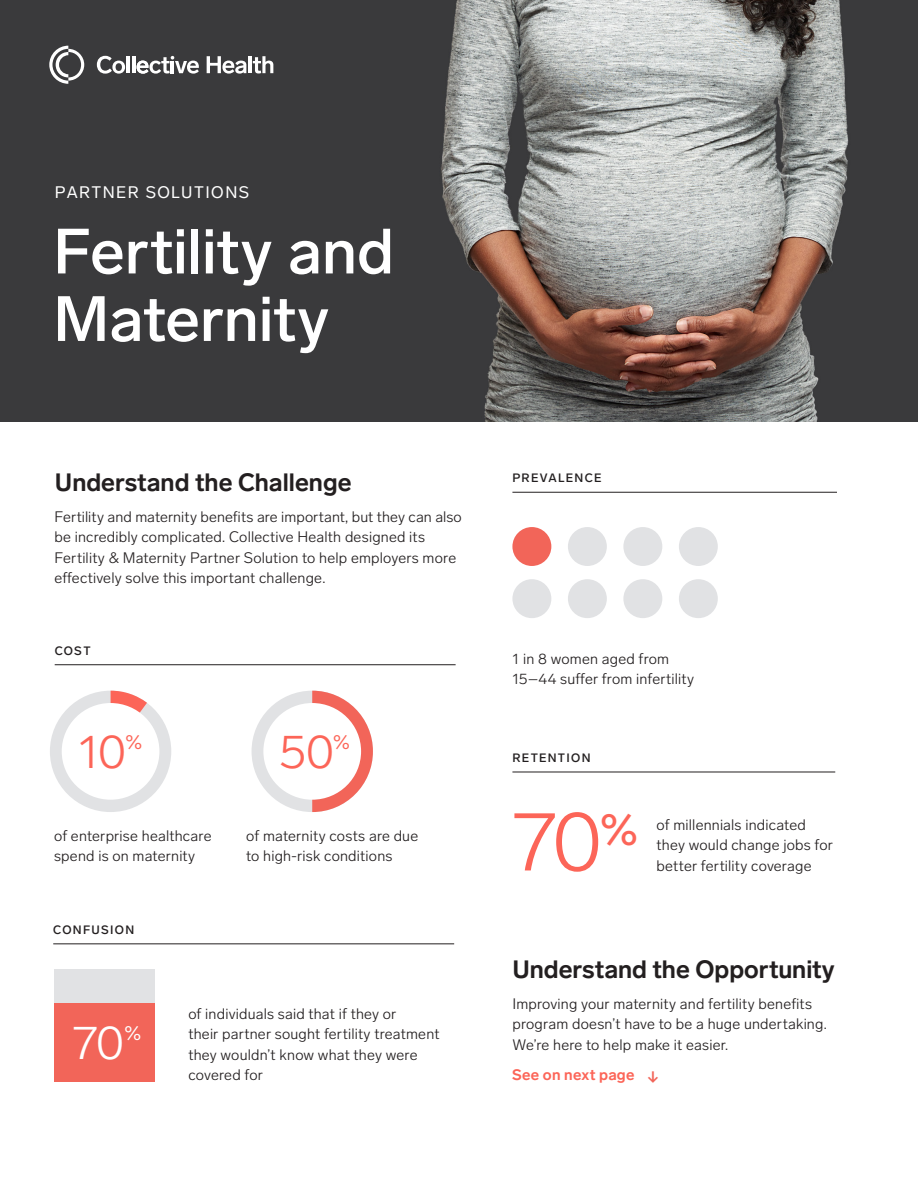
<style>
.page{position:relative;width:918px;height:1188px;background:#fff}
.page>*{position:absolute;margin:0;border:0;box-sizing:border-box;transform-origin:0 0}
.Header_1{font:300 84px "Lab Grotesque";color:#fc6558}
.Header_1-2{font:500 63px/67.5px "Lab Grotesque";letter-spacing:-.005em;color:#fff}
.Header_1-3{font:300 47.25px "Lab Grotesque";color:#fc6558}
.Header_1-4{font:300 47.25px "Lab Grotesque";color:#fff}
.Header_1-5{font:500 45px "Lab Grotesque";color:#fc6558}
.Large_Header{font:700 24.75px "Lab Grotesque";color:#231f20}
.Header_1-6{font:20.25px "Lab Grotesque";color:#fc6558}
.Header_1-7{font:20.25px "Lab Grotesque";color:#fff}
.Header_1-8{font:16.5px "Lab Grotesque";letter-spacing:.08em;color:#fff}
.Body{font:300 15px/20.2px "Lab Grotesque";letter-spacing:.01em;color:#231f20}
.Body-2{font:700 15px "Lab Grotesque";letter-spacing:.02em;color:#fc6558}
.Body-3{font:700 15px "Lab Grotesque";color:#f26559}
.All_Caps_Subhead{font:500 12px "Lab Grotesque";letter-spacing:.11em;color:#231f20}
</style>
<div class="page">
<img style="left:0;top:0;width:918px;height:421px">
<hr style="left:512px;top:492px;width:325px;height:1px;background:#231f20">
<hr style="left:55px;top:664px;width:401px;height:1px;background:#231f20">
<div style="left:50px;top:691px;width:121px;height:121px;background:#e1e2e4;border-radius:50%"></div>
<svg style="left:111px;top:691px;width:36px;height:28px"></svg>
<div style="left:62px;top:703px;width:97px;height:97px;background:#fff;border-radius:50%"></div>
<div style="left:679px;top:527px;width:39px;height:39px;background:#e1e2e4;border-radius:50%"></div>
<div style="left:568px;top:527px;width:39px;height:39px;background:#e1e2e4;border-radius:50%"></div>
<div style="left:623px;top:527px;width:39px;height:39px;background:#e1e2e4;border-radius:50%"></div>
<div style="left:512px;top:527px;width:39px;height:39px;background:#f26559;border-radius:50%"></div>
<hr style="left:53px;top:944px;width:401px;height:1px;background:#231f20">
<hr style="left:512px;top:772px;width:323px;height:1px;background:#231f20">
<div style="left:252px;top:691px;width:121px;height:121px;background:#e1e2e4;border-radius:50%"></div>
<svg style="left:312px;top:691px;width:61px;height:121px"></svg>
<div style="left:263px;top:703px;width:98px;height:97px;background:#fff;border-radius:50%"></div>
<div style="left:679px;top:579px;width:39px;height:39px;background:#e1e2e4;border-radius:50%"></div>
<div style="left:568px;top:579px;width:39px;height:39px;background:#e1e2e4;border-radius:50%"></div>
<div style="left:623px;top:579px;width:39px;height:39px;background:#e1e2e4;border-radius:50%"></div>
<div style="left:512px;top:579px;width:39px;height:39px;background:#e1e2e4;border-radius:50%"></div>
<div style="left:54px;top:969px;width:100px;height:113px;background:#e1e2e4"></div>
<div style="left:54px;top:1003px;width:100px;height:79px;background:#f26559"></div>
<svg style="left:97px;top:56px;width:28px;height:18px"></svg>
<hr style="left:127px;top:56px;width:3px;height:17px;background:#fff">
<hr style="left:132px;top:56px;width:3px;height:17px;background:#fff">
<svg style="left:207px;top:56px;width:39px;height:18px"></svg>
<hr style="left:248px;top:56px;width:4px;height:17px;background:#fff">
<svg style="left:253px;top:56px;width:20px;height:17px"></svg>
<svg style="left:137px;top:56px;width:62px;height:18px"></svg>
<svg style="left:49px;top:46px;width:35px;height:38px"></svg>
<p class="Header_1-8" style="left:55px;top:183px;width:196px">PARTNER SOLUTIONS</p>
<p class="Header_1-2" style="left:53px;top:218px;width:342px">Fertility and<br>Maternity</p>
<p class="Large_Header" style="left:55px;top:468px;width:298px">Understand the Challenge</p>
<p class="Body" style="left:54px;top:507px;width:409px">Fertility and maternity benefits are important, but they can also be incredibly complicated. Collective Health designed its Fertility &amp; Maternity Partner Solution to help employers more effectively solve this important challenge.</p>
<p class="All_Caps_Subhead" style="left:55px;top:643px;width:37px">COST</p>
<p class="Header_1-3" style="left:79px;top:723px;width:49px">10</p>
<p class="Header_1-6" style="left:125px;top:730px;width:19px">%</p>
<p class="Body" style="left:54px;top:826px;width:159px">of enterprise healthcare spend is on maternity</p>
<p class="All_Caps_Subhead" style="left:53px;top:923px;width:83px">CONFUSION</p>
<p class="Header_1-3" style="left:279px;top:723px;width:56px">50</p>
<p class="Header_1-6" style="left:333px;top:730px;width:19px">%</p>
<p class="Body" style="left:246px;top:826px;width:174px">of maternity costs are due to high-risk conditions</p>
<p class="All_Caps_Subhead" style="left:512px;top:471px;width:91px">PREVALENCE</p>
<p class="Body" style="left:512px;top:649px;width:183px">1 in 8 women aged from<br>15–44 suffer from infertility</p>
<p class="All_Caps_Subhead" style="left:512px;top:751px;width:80px">RETENTION</p>
<p class="Header_1" style="left:512px;top:792px;width:91px">70</p>
<p class="Header_1-5" style="left:599px;top:803px;width:41px">%</p>
<p class="Body" style="left:657px;top:815px;width:178px">of millennials indicated they would change jobs for</p>
<p class="Body" style="left:657px;top:855px;width:157px">better fertility coverage</p>
<p class="Large_Header" style="left:512px;top:954px;width:324px">Understand the Opportunity</p>
<p class="Header_1-4" style="left:73px;top:1015px;width:53px">70</p>
<p class="Header_1-7" style="left:124px;top:1021px;width:19px">%</p>
<p class="Body" style="left:188px;top:1004px;width:253px">of individuals said that if they or<br>their partner sought fertility treatment they wouldn’t know what they were covered for</p>
<p class="Body" style="left:512px;top:994px;width:316px">Improving your maternity and fertility benefits program doesn’t have to be a huge undertaking.<br>We’re here to help make it easier.</p>
<p class="Body-2" style="left:512px;top:1066px;width:124px">See on next page</p>
<p class="Body-3" style="left:648px;top:1068px;width:13px">↓</p>
</div>
